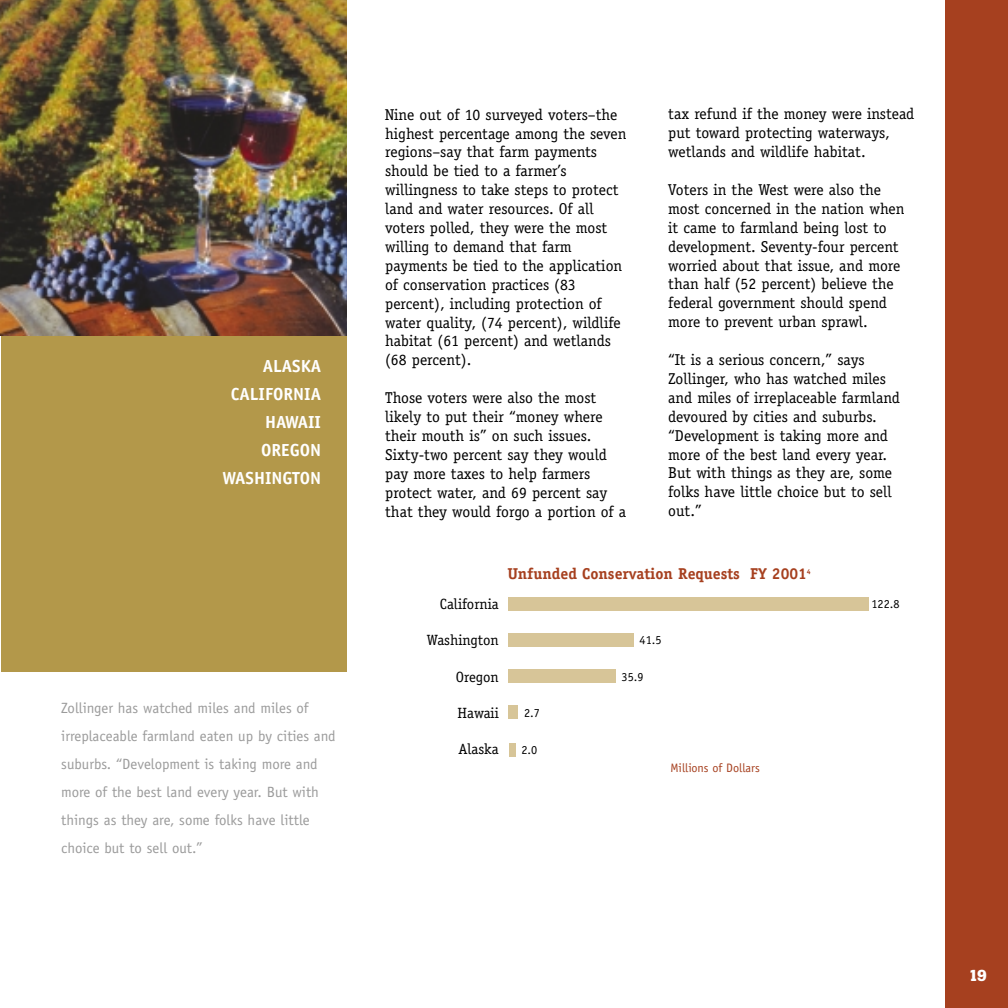
<style>
.page{position:relative;width:1008px;height:1008px;background:#fff}
.page>*{position:absolute;margin:0;border:0;box-sizing:border-box;transform-origin:0 0}
.t1{font:700 17.5px/28px "Officina Sans";color:#fff;text-align:right}
.t2{font:15.75px/18.9px "Officina Serif";color:#000}
.t3{font:700 15.75px "Officina Serif";color:#a6401f}
.t4{font:700 15.75px "Boton";color:#fff}
.t5{font:14.88px/28px "Officina Sans";color:#9b9b9b}
.t6{font:14.88px "Officina Serif";color:#000}
.t7{font:12.25px "Officina Sans";color:#000}
.t8{font:12.25px "Officina Sans";color:#a6401f}
.t9{font:700 7px "Officina Sans";color:#a6401f}
</style>
<div class="page">
<div style="left:945px;top:0;width:63px;height:1008px;background:#a6401f"></div>
<div style="left:1px;top:335px;width:345px;height:337px;background:#b3984a"></div>
<div style="left:509px;top:597px;width:360px;height:13px;background:#d7c598"></div>
<div style="left:509px;top:633px;width:125px;height:13px;background:#d7c598"></div>
<div style="left:509px;top:669px;width:107px;height:14px;background:#d7c598"></div>
<div style="left:509px;top:706px;width:9px;height:13px;background:#d7c598"></div>
<div style="left:509px;top:743px;width:6px;height:13px;background:#d7c598"></div>
<img style="left:0;top:0;width:346px;height:335px">
<p class="t1" style="left:223px;top:353px;width:100px">ALASKA<br>CALIFORNIA<br>HAWAII<br>OREGON<br>WASHINGTON</p>
<p class="t5" style="left:61px;top:695px;width:276px">Zollinger has watched miles and miles of irreplaceable farmland eaten up by cities and suburbs. “Development is taking more and more of the best land every year. But with things as they are, some folks have little choice but to sell out.”</p>
<p class="t2" style="left:385px;top:106px;width:243px">Nine out of 10 surveyed voters–the highest percentage among the seven regions–say that farm payments should be tied to a farmer’s willingness to take steps to protect land and water resources. Of all voters polled, they were the most willing to demand that farm payments be tied to the application of conservation practices (83 percent), including protection of water quality, (74 percent), wildlife habitat (61 percent) and wetlands (68 percent).</p>
<p class="t2" style="left:385px;top:390px;width:243px">Those voters were also the most likely to put their “money where their mouth is” on such issues.<br>Sixty-two percent say they would pay more taxes to help farmers protect water, and 69 percent say that they would forgo a portion of a</p>
<p class="t2" style="left:668px;top:106px;width:248px">tax refund if the money were instead put toward protecting waterways, wetlands and wildlife habitat.</p>
<p class="t2" style="left:668px;top:181px;width:238px">Voters in the West were also the most concerned in the nation when it came to farmland being lost to development. Seventy-four percent worried about that issue, and more than half (52 percent) believe the federal government should spend more to prevent urban sprawl.</p>
<p class="t2" style="left:668px;top:352px;width:233px">“It is a serious concern,” says<br>Zollinger, who has watched miles and miles of irreplaceable farmland devoured by cities and suburbs. “Development is taking more and more of the best land every year.<br>But with things as they are, some folks have little choice but to sell out.”</p>
<p class="t6" style="left:440px;top:599px;width:60px">California</p>
<p class="t6" style="left:427px;top:634px;width:73px">Washington</p>
<p class="t6" style="left:456px;top:671px;width:44px">Oregon</p>
<p class="t6" style="left:458px;top:707px;width:43px">Hawaii</p>
<p class="t3" style="left:507px;top:567px;width:301px">Unfunded Conservation Requests FY 2001</p>
<p class="t9" style="left:807px;top:568px;width:5px">4</p>
<p class="t7" style="left:524px;top:708px;width:17px">2.7</p>
<p class="t7" style="left:640px;top:635px;width:24px">41.5</p>
<p class="t7" style="left:622px;top:672px;width:24px">35.9</p>
<p class="t6" style="left:458px;top:743px;width:42px">Alaska</p>
<p class="t7" style="left:522px;top:746px;width:17px">2.0</p>
<p class="t8" style="left:670px;top:763px;width:91px">Millions of Dollars</p>
<p class="t7" style="left:872px;top:599px;width:30px">122.8</p>
<p class="t4" style="left:969px;top:970px;width:20px">19</p>
</div>
